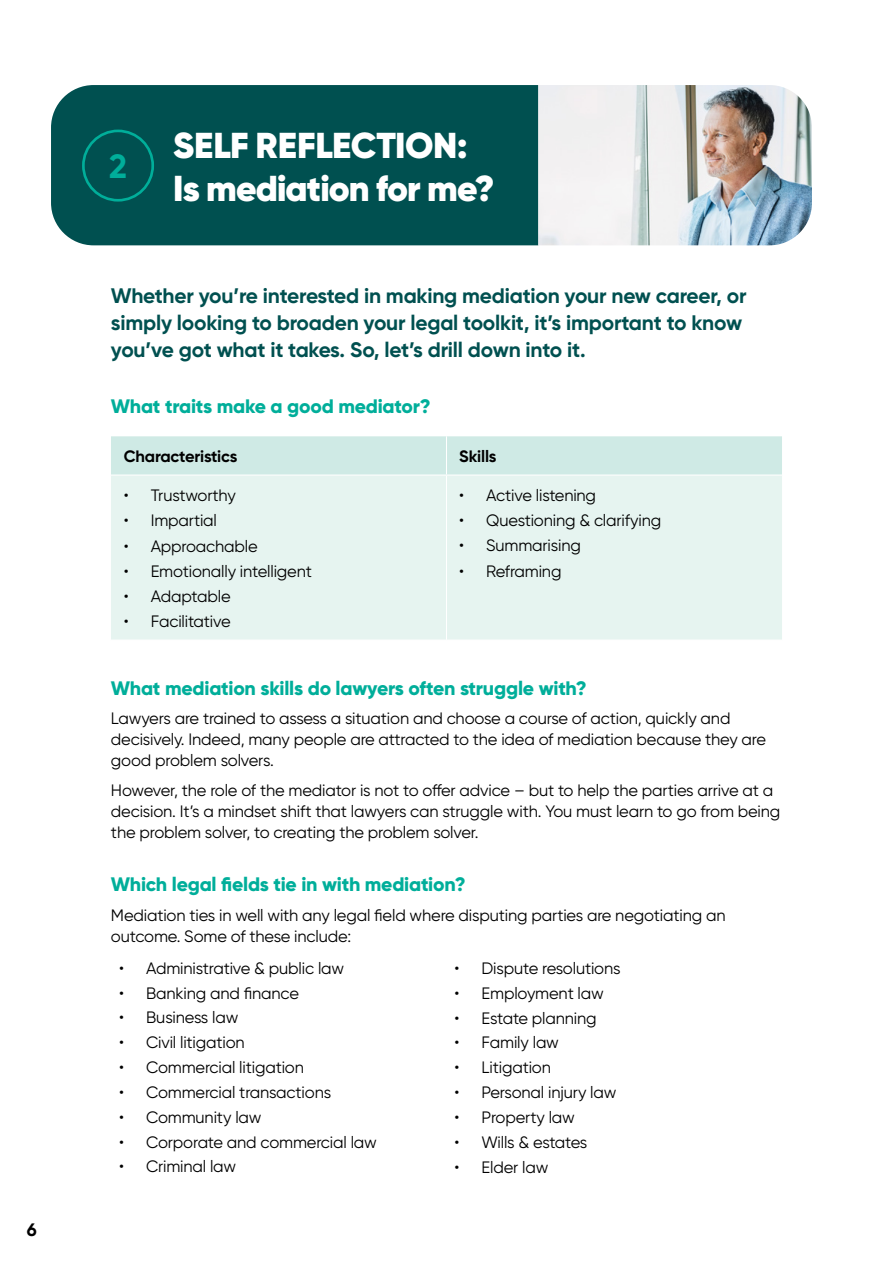
<style>
.page{position:relative;width:893px;height:1263px;background:#fff}
.page>*{position:absolute;margin:0;border:0;box-sizing:border-box;transform-origin:0 0}
.t1{font:900 36px/43.2px "Gilroy";letter-spacing:-.02em;color:#fff}
.t2{font:700 33.6px "Gilroy";color:#00ae9a}
.t3{font:700 21px/27px "Gilroy";letter-spacing:-.01em;color:#005050}
.t4{font:800 19.5px "Gilroy";letter-spacing:-.01em;color:#00ae9a}
.t5{font:700 18px "Gilroy";color:#000}
.t6{font:16.5px/21px "Gilroy";letter-spacing:-.01em;color:#000}
.t7{font:700 16.5px "Gilroy";letter-spacing:-.01em;color:#000}
.t8{font:16.5px "Gilroy";letter-spacing:-.03em;color:#000}
</style>
<div class="page">
<div style="left:111px;top:436px;width:671px;height:38px;background:#cfeae5"></div>
<div style="left:111px;top:476px;width:671px;height:164px;background:#e6f4f0"></div>
<hr style="left:446px;top:436px;width:1px;height:38px;background:#fff">
<hr style="left:446px;top:476px;width:1px;height:164px;background:#fff">
<div style="left:51px;top:85px;width:487px;height:160px;background:#005050"></div>
<img style="left:538px;top:85px;width:274px;height:160px">
<div style="left:82px;top:130px;width:72px;height:72px;border:3px solid #00ae9a;border-radius:50%"></div>
<p class="t5" style="left:27px;top:1219px;width:11px">6</p>
<h2 class="t2" style="left:109px;top:145px;width:19px">2</h2>
<h1 class="t1" style="left:173px;top:124px;width:323px">SELF REFLECTION:<br>Is mediation for me?</h1>
<p class="t3" style="left:111px;top:282px;width:637px">Whether you’re interested in making mediation your new career, or simply looking to broaden your legal toolkit, it’s important to know you’ve got what it takes. So, let’s drill down into it.</p>
<p class="t4" style="left:111px;top:394px;width:321px">What traits make a good mediator?</p>
<p class="t7" style="left:124px;top:446px;width:115px">Characteristics</p>
<p class="t7" style="left:459px;top:446px;width:39px">Skills</p>
<p class="t6" style="left:124px;top:485px;width:114px">• Trustworthy</p>
<p class="t6" style="left:124px;top:510px;width:95px">• Impartial</p>
<p class="t6" style="left:124px;top:535px;width:136px">• Approachable</p>
<p class="t6" style="left:124px;top:560px;width:190px">• Emotionally intelligent</p>
<p class="t6" style="left:124px;top:585px;width:108px">• Adaptable</p>
<p class="t6" style="left:124px;top:611px;width:108px">• Facilitative</p>
<p class="t6" style="left:459px;top:484px;width:138px">• Active listening</p>
<p class="t6" style="left:459px;top:510px;width:203px">• Questioning &amp; clarifying</p>
<p class="t6" style="left:459px;top:535px;width:123px">• Summarising</p>
<p class="t6" style="left:459px;top:560px;width:104px">• Reframing</p>
<p class="t4" style="left:111px;top:676px;width:477px">What mediation skills do lawyers often struggle with?</p>
<p class="t6" style="left:111px;top:708px;width:657px">Lawyers are trained to assess a situation and choose a course of action, quickly and decisively. Indeed, many people are attracted to the idea of mediation because they are good problem solvers.</p>
<p class="t6" style="left:111px;top:779px;width:671px">However, the role of the mediator is not to offer advice – but to help the parties arrive at a decision. It’s a mindset shift that lawyers can struggle with. You must learn to go from being the problem solver, to creating the problem solver.</p>
<p class="t4" style="left:111px;top:872px;width:356px">Which legal fields tie in with mediation?</p>
<p class="t6" style="left:111px;top:904px;width:616px">Mediation ties in well with any legal field where disputing parties are negotiating an outcome. Some of these include:</p>
<p class="t6" style="left:119px;top:957px;width:227px">• Administrative &amp; public law</p>
<p class="t6" style="left:119px;top:982px;width:181px">• Banking and finance</p>
<p class="t6" style="left:119px;top:1007px;width:121px">• Business law</p>
<p class="t6" style="left:119px;top:1032px;width:127px">• Civil litigation</p>
<p class="t6" style="left:119px;top:1057px;width:186px">• Commercial litigation</p>
<p class="t6" style="left:119px;top:1081px;width:214px">• Commercial transactions</p>
<p class="t6" style="left:119px;top:1106px;width:144px">• Community law</p>
<p class="t6" style="left:119px;top:1131px;width:259px">• Corporate and commercial law</p>
<p class="t6" style="left:119px;top:1156px;width:119px">• Criminal law</p>
<p class="t6" style="left:455px;top:957px;width:168px">• Dispute resolutions</p>
<p class="t6" style="left:455px;top:982px;width:151px">• Employment law</p>
<p class="t6" style="left:455px;top:1007px;width:144px">• Estate planning</p>
<p class="t6" style="left:455px;top:1032px;width:106px">• Family law</p>
<p class="t6" style="left:455px;top:1057px;width:98px">• Litigation</p>
<p class="t6" style="left:455px;top:1081px;width:163px">• Personal injury law</p>
<p class="t6" style="left:455px;top:1106px;width:122px">• Property law</p>
<p class="t8" style="left:455px;top:1132px;width:134px">• Wills &amp; estates</p>
<p class="t6" style="left:455px;top:1156px;width:95px">• Elder law</p>
</div>
